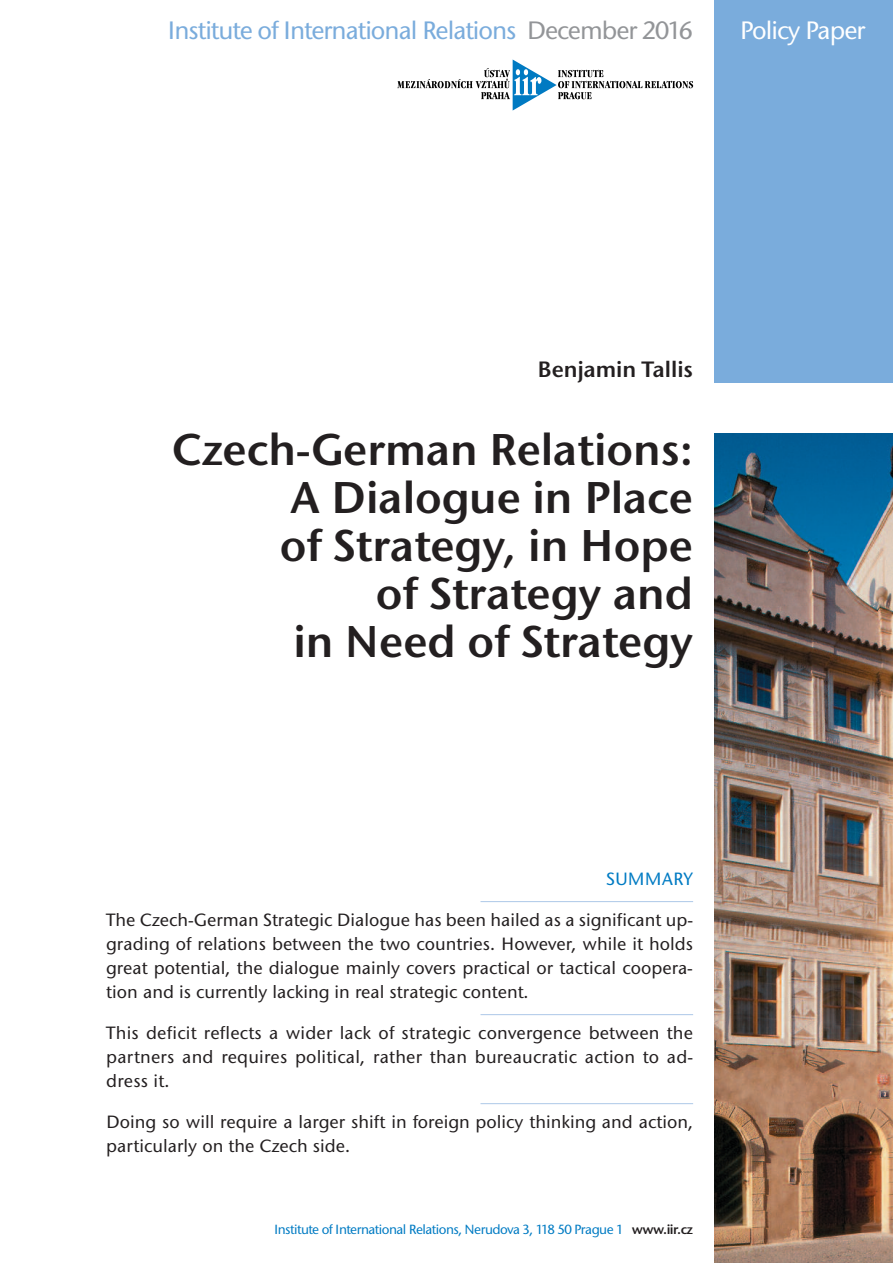
<style>
.page{position:relative;width:893px;height:1263px;background:#fff}
.page>*{position:absolute;margin:0;border:0;box-sizing:border-box;transform-origin:0 0}
.t1{font:45px/48px "Stone San Itc TCE Semi";color:#231f20;text-align:right}
.t2{font:500 25.5px "Stone San Itc TCE";letter-spacing:-.04em;color:#7aacdc}
.t3{font:500 25.5px "Stone San Itc TCE";letter-spacing:-.04em;color:#fff}
.t4{font:22.5px "Stone San Itc TCE Semi";color:#231f20}
.t5{font:500 18px/24px "Stone San Itc TCE";color:#231f20;text-align:justify}
.t6{font:500 18px "Stone San Itc TCE";color:#007bc3}
.t7{font:500 13.5px "Stone San Itc TCE";letter-spacing:-.04em;color:#007bc3}
.s1{color:#939598}
.s2{font-family:"Stone San Itc TCE Semi";font-weight:400;color:#231f20}
</style>
<div class="page">
<div style="left:714px;top:0;width:179px;height:383px;background:#7aacdc"></div>
<img style="left:714px;top:434px;width:179px;height:829px">
<hr style="left:480px;top:901px;width:213px;height:1px;background:#adc8e8">
<hr style="left:480px;top:1014px;width:213px;height:1px;background:#adc8e8">
<hr style="left:480px;top:1103px;width:213px;height:1px;background:#adc8e8">
<svg style="left:397px;top:60px;width:296px;height:51px"></svg>
<h2 class="t2" style="left:167px;top:15px;width:527px">Institute of International Relations <span class="s1">December 2016</span></h2>
<h2 class="t3" style="left:740px;top:15px;width:127px">Policy Paper</h2>
<p class="t4" style="left:538px;top:356px;width:157px">Benjamin Tallis</p>
<h1 class="t1" style="left:172px;top:425px;width:523px">Czech-German Relations:<br>A Dialogue in Place<br>of Strategy, in Hope<br>of Strategy and<br>in Need of Strategy</h1>
<p class="t6" style="left:606px;top:868px;width:88px">SUMMARY</p>
<p class="t5" style="left:106px;top:908px;width:588px">The Czech-German Strategic Dialogue has been hailed as a significant up&shy;grading of relations between the two countries. However, while it holds great potential, the dialogue mainly covers practical or tactical coopera&shy;tion and is currently lacking in real strategic content.</p>
<p class="t5" style="left:106px;top:1021px;width:588px">This deficit reflects a wider lack of strategic convergence between the partners and requires political, rather than bureaucratic action to ad&shy;dress it.</p>
<p class="t5" style="left:106px;top:1110px;width:588px">Doing so will require a larger shift in foreign policy thinking and action, particularly on the Czech side.</p>
<p class="t7" style="left:274px;top:1221px;width:421px">Institute of International Relations, Nerudova 3, 118 50 Prague 1 <span class="s2">www.iir.cz</span></p>
</div>
